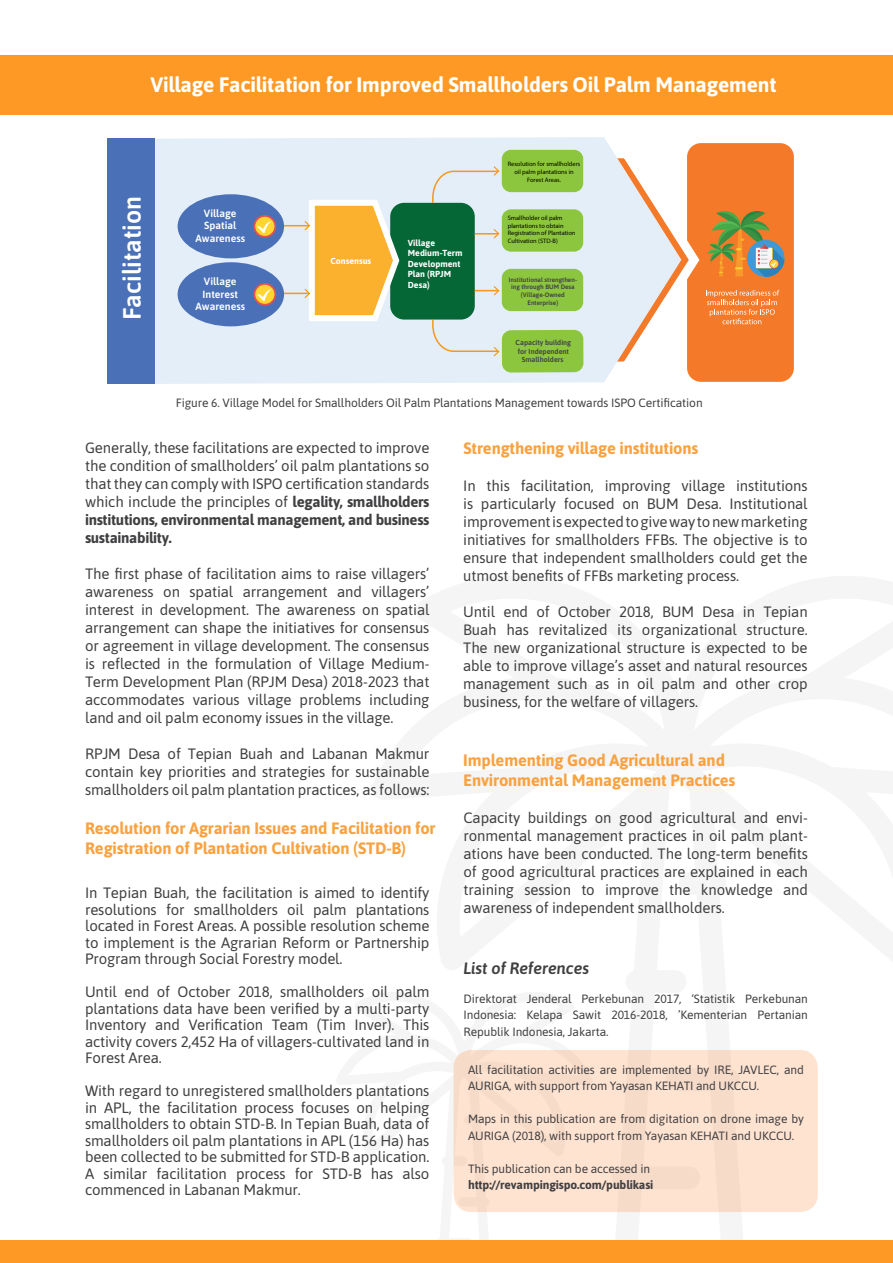
<style>
.page{position:relative;width:893px;height:1263px;background:#fff}
.page>*{position:absolute;margin:0;border:0;box-sizing:border-box;transform-origin:0 0}
.t1{font:600 25.05px "Asap";color:#fff}
.t2{font:700 21px "Asap";letter-spacing:-.01em;color:#fff}
.t3{font:700 16.5px/19.5px "Asap";letter-spacing:-.01em;color:#f9a241}
.t4{font:italic 600 16.5px "Asap";letter-spacing:-.01em;color:#404042}
.t5{font:15px/18px "Asap";letter-spacing:-.01em;color:#404042;text-align:justify}
.t6{font:12px/16.5px "Asap";letter-spacing:-.01em;color:#404042}
.t7{font:700 12px "Asap";letter-spacing:-.01em;color:#404042}
.t8{font:600 10.35px/12.5px "Asap";color:#fff;text-align:center}
.t9{font:700 8.7px/10.5px "Asap";color:#fff}
.t10{font:600 7.2px/8.6px "Asap";letter-spacing:-.005em;color:#404042;text-align:center}
.t11{font:6.3px/7.6px "Myriad Pro";color:#000}
.t12{font:600 6.3px/7.6px "Asap";color:#404042;text-align:center}
.s1{font-weight:700}
</style>
<div class="page">
<div style="left:0;top:1240px;width:893px;height:23px;background:#ff9926"></div>
<div style="left:454px;top:1050px;width:364px;height:162px;background:#ffe3d1;border-radius:18px"></div>
<div style="left:0;top:55px;width:893px;height:60px;background:#ff9926"></div>
<div style="left:687px;top:143px;width:107px;height:239px;background:#f47928;border-radius:14px"></div>
<svg style="left:681px;top:143px;width:24px;height:233px"></svg>
<svg style="left:131px;top:137px;width:550px;height:247px;background:#e5edf6"></svg>
<div style="left:178px;top:194px;width:106px;height:64px;background:#4a71b7;border-radius:50%"></div>
<div style="left:178px;top:262px;width:106px;height:64px;background:#4a71b7;border-radius:50%"></div>
<div style="left:390px;top:203px;width:85px;height:117px;background:#046735;border-radius:14px"></div>
<div style="left:502px;top:150px;width:81px;height:42px;background:#8cc63e;border-radius:9px"></div>
<div style="left:502px;top:209px;width:81px;height:43px;background:#8cc63e;border-radius:9px"></div>
<div style="left:502px;top:330px;width:81px;height:42px;background:#8cc63e;border-radius:9px"></div>
<div style="left:502px;top:269px;width:81px;height:42px;background:#8cc63e;border-radius:9px"></div>
<svg style="left:431px;top:166px;width:69px;height:38px;background:#e0e7e9"></svg>
<svg style="left:431px;top:318px;width:69px;height:38px;background:#dfe6e8"></svg>
<svg style="left:475px;top:286px;width:25px;height:9px"></svg>
<hr style="left:475px;top:233px;width:23px;height:2px;background:#f7971c">
<svg style="left:494px;top:229px;width:6px;height:9px"></svg>
<svg style="left:284px;top:195px;width:119px;height:129px"></svg>
<svg style="left:707px;top:211px;width:77px;height:66px"></svg>
<svg style="left:253px;top:215px;width:23px;height:23px"></svg>
<svg style="left:255px;top:217px;width:19px;height:19px"></svg>
<svg style="left:257px;top:221px;width:15px;height:13px"></svg>
<svg style="left:253px;top:283px;width:23px;height:23px"></svg>
<svg style="left:255px;top:285px;width:19px;height:19px"></svg>
<svg style="left:257px;top:289px;width:15px;height:13px"></svg>
<div style="left:108px;top:139px;width:47px;height:245px;background:#4a71b7"></div>
<svg style="left:706px;top:290px;width:73px;height:34px"></svg>
<h2 class="t2" style="left:150px;top:76px;width:628px">Village Facilitation for Improved Smallholders Oil Palm Management</h2>
<h1 class="t1" style="left:121px;top:320px;width:126px;rotate:-90deg">Facilitation</h1>
<p class="t8" style="left:195px;top:208px;width:51px">Village<br>Spatial<br>Awareness</p>
<p class="t8" style="left:195px;top:276px;width:51px">Village<br>Interest<br>Awareness</p>
<p class="t9" style="left:330px;top:256px;width:42px">Consensus</p>
<p class="t9" style="left:408px;top:238px;width:56px">Village<br>Medium-Term<br>Development<br>Plan (RPJM<br>Desa)</p>
<p class="t11" style="left:508px;top:161px;width:74px;text-align:center">Resolution for smallholders oil palm plantations in<br>Forest Areas.</p>
<p class="t11" style="left:508px;top:215px;width:69px">Smallholder oil palm plantations to obtain<br>Registration of Plantation<br>Cultivation (STD-B)</p>
<p class="t12" style="left:509px;top:276px;width:70px">Institutional strengthen&shy;ing through BUM Desa (Village-Owned<br>Enterprise)</p>
<p class="t10" style="left:516px;top:339px;width:57px">Capacity building for Independent<br>Smallholders</p>
<p class="t6" style="left:176px;top:394px;width:528px">Figure 6. Village Model for Smallholders Oil Palm Plantations Management towards ISPO Certification</p>
<p class="t5" style="left:85px;top:438px;width:346px">Generally, these facilitations are expected to improve the condition of smallholders’ oil palm plantations so that they can comply with ISPO certification standards which include the principles of <span class="s1">legality, smallholders institutions, environmental management, and business sustainability.</span></p>
<p class="t5" style="left:85px;top:564px;width:346px">The first phase of facilitation aims to raise villagers’ awareness on spatial arrangement and villagers’ interest in development. The awareness on spatial arrangement can shape the initiatives for consensus or agreement in village development. The consensus is reflected in the formulation of Village Medium-Term Development Plan (RPJM Desa) 2018-2023 that accommodates various village problems including land and oil palm economy issues in the village.</p>
<p class="t5" style="left:85px;top:744px;width:346px">RPJM Desa of Tepian Buah and Labanan Makmur contain key priorities and strategies for sustainable smallholders oil palm plantation practices, as follows:</p>
<p class="t3" style="left:85px;top:820px;width:352px">Resolution for Agrarian Issues and Facilitation for<br>Registration of Plantation Cultivation (STD-B)</p>
<p class="t5" style="left:85px;top:884px;width:346px;line-height:16.5px">In Tepian Buah, the facilitation is aimed to identify resolutions for smallholders oil palm plantations located in Forest Areas. A possible resolution scheme to implement is the Agrarian Reform or Partnership Program through Social Forestry model.</p>
<p class="t5" style="left:85px;top:983px;width:346px;line-height:16.5px">Until end of October 2018, smallholders oil palm plantations data have been verified by a multi-party Inventory and Verification Team (Tim Inver). This activity covers 2,452 Ha of villagers-cultivated land in Forest Area.</p>
<p class="t5" style="left:85px;top:1083px;width:346px;line-height:16.5px">With regard to unregistered smallholders plantations in APL, the facilitation process focuses on helping smallholders to obtain STD-B. In Tepian Buah, data of smallholders oil palm plantations in APL (156 Ha) has been collected to be submitted for STD-B application.<br>A similar facilitation process for STD-B has also commenced in Labanan Makmur.</p>
<p class="t3" style="left:463px;top:440px;width:236px">Strengthening village institutions</p>
<p class="t5" style="left:463px;top:478px;width:346px">In this facilitation, improving village institutions is particularly focused on BUM Desa. Institutional improvement is expected to give way to new marketing initiatives for smallholders FFBs. The objective is to ensure that independent smallholders could get the utmost benefits of FFBs marketing process.</p>
<p class="t5" style="left:463px;top:602px;width:346px">Until end of October 2018, BUM Desa in Tepian Buah has revitalized its organizational structure.<br>The new organizational structure is expected to be able to improve village’s asset and natural resources management such as in oil palm and other crop business, for the welfare of villagers.</p>
<p class="t3" style="left:463px;top:752px;width:274px">Implementing Good Agricultural and<br>Environmental Management Practices</p>
<p class="t5" style="left:463px;top:808px;width:346px">Capacity buildings on good agricultural and envi&shy;ronmental management practices in oil palm plant&shy;ations have been conducted. The long-term benefits of good agricultural practices are explained in each training session to improve the knowledge and awareness of independent smallholders.</p>
<p class="t4" style="left:463px;top:959px;width:127px">List of References</p>
<p class="t6" style="left:463px;top:989px;width:346px;text-align:justify">Direktorat Jenderal Perkebunan 2017, ‘Statistik Perkebunan Indonesia: Kelapa Sawit 2016-2018, ’Kementerian Pertanian Republik Indonesia, Jakarta.</p>
<p class="t6" style="left:468px;top:1060px;width:337px">All facilitation activities are implemented by IRE, JAVLEC, and<br>AURIGA, with support from Yayasan KEHATI and UKCCU.</p>
<p class="t6" style="left:468px;top:1110px;width:337px">Maps in this publication are from digitation on drone image by<br>AURIGA (2018), with support from Yayasan KEHATI and UKCCU.</p>
<p class="t6" style="left:468px;top:1161px;width:184px">This publication can be accessed in</p>
<p class="t7" style="left:468px;top:1179px;width:187px">http://revampingispo.com/publikasi</p>
</div>
